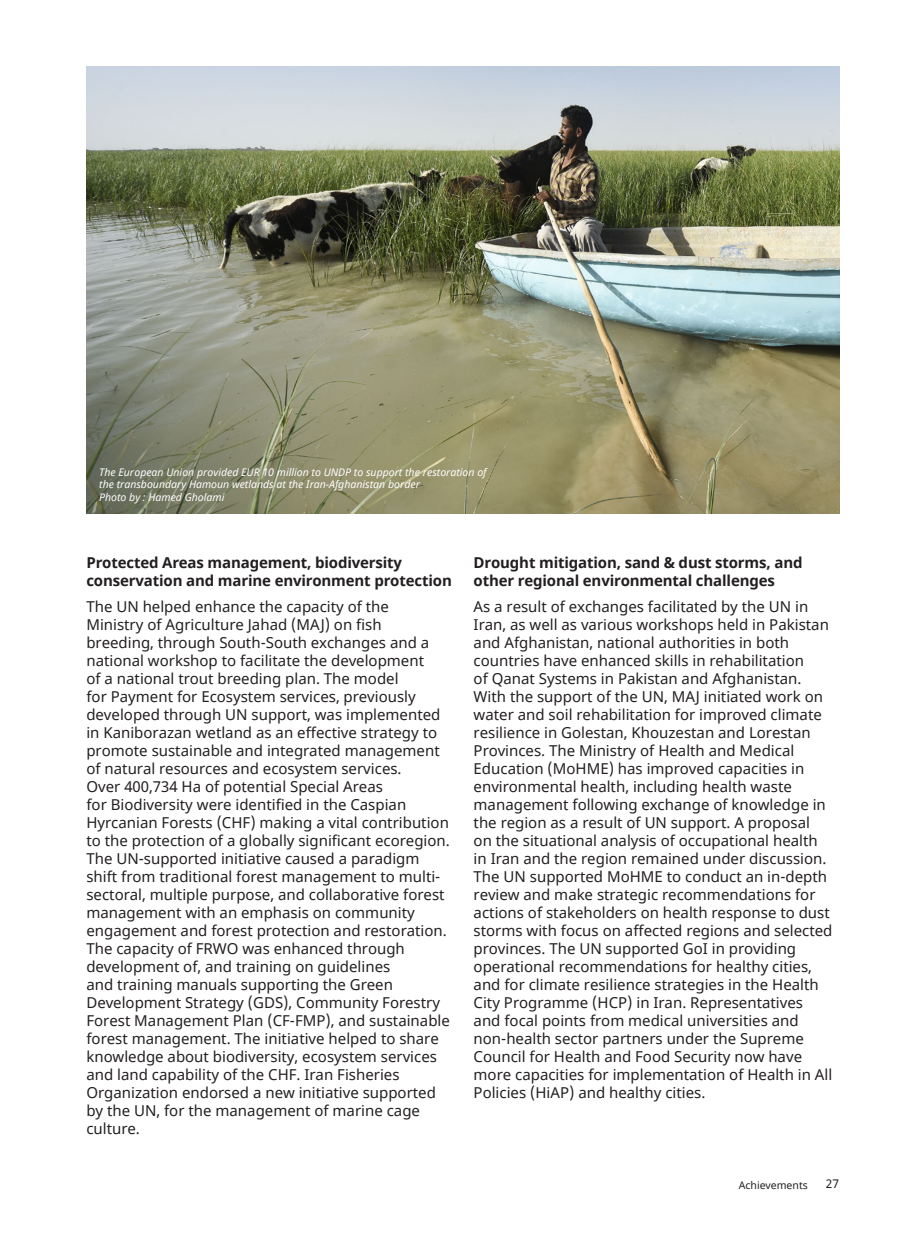
<style>
.page{position:relative;width:906px;height:1238px;background:#fff}
.page>*{position:absolute;margin:0;border:0;box-sizing:border-box;transform-origin:0 0}
.t1{font:15px/18px "Noto Sans";color:#231f20}
.t2{font:700 15px/18px "Noto Sans";letter-spacing:-.01em;color:#231f20}
.t3{font:12px "Noto Sans";color:#231f20}
.t4{font:italic 10.5px/12.6px "Noto Sans";color:#fff}
.t5{font:10.5px "Noto Sans";color:#231f20}
</style>
<div class="page">
<img style="left:86px;top:67px;width:753px;height:446px">
<p class="t4" style="left:99px;top:465px;width:389px">The European Union provided EUR 10 million to UNDP to support the restoration of the transboundary Hamoun wetlands at the Iran-Afghanistan border<br>Photo by : Hamed Gholami</p>
<p class="t2" style="left:86px;top:553px;width:367px">Protected Areas management, biodiversity conservation and marine environment protection</p>
<p class="t1" style="left:86px;top:598px;width:365px">The UN helped enhance the capacity of the<br>Ministry of Agriculture Jahad (MAJ) on fish breeding, through South-South exchanges and a national workshop to facilitate the development<br>of a national trout breeding plan. The model<br>for Payment for Ecosystem services, previously developed through UN support, was implemented in Kaniborazan wetland as an effective strategy to promote sustainable and integrated management of natural resources and ecosystem services.<br>Over 400,734 Ha of potential Special Areas<br>for Biodiversity were identified in the Caspian Hyrcanian Forests (CHF) making a vital contribution to the protection of a globally significant ecoregion.<br>The UN-supported initiative caused a paradigm shift from traditional forest management to multi&shy;sectoral, multiple purpose, and collaborative forest management with an emphasis on community engagement and forest protection and restoration.<br>The capacity of FRWO was enhanced through development of, and training on guidelines<br>and training manuals supporting the Green Development Strategy (GDS), Community Forestry Forest Management Plan (CF-FMP), and sustainable forest management. The initiative helped to share knowledge about biodiversity, ecosystem services and land capability of the CHF. Iran Fisheries Organization endorsed a new initiative supported by the UN, for the management of marine cage culture.</p>
<p class="t2" style="left:473px;top:553px;width:330px">Drought mitigation, sand &amp; dust storms, and other regional environmental challenges</p>
<p class="t1" style="left:473px;top:598px;width:360px">As a result of exchanges facilitated by the UN in Iran, as well as various workshops held in Pakistan and Afghanistan, national authorities in both countries have enhanced skills in rehabilitation<br>of Qanat Systems in Pakistan and Afghanistan.<br>With the support of the UN, MAJ initiated work on water and soil rehabilitation for improved climate resilience in Golestan, Khouzestan and Lorestan Provinces. The Ministry of Health and Medical Education (MoHME) has improved capacities in environmental health, including health waste management following exchange of knowledge in the region as a result of UN support. A proposal<br>on the situational analysis of occupational health in Iran and the region remained under discussion.<br>The UN supported MoHME to conduct an in-depth review and make strategic recommendations for actions of stakeholders on health response to dust storms with focus on affected regions and selected provinces. The UN supported GoI in providing operational recommendations for healthy cities, and for climate resilience strategies in the Health City Programme (HCP) in Iran. Representatives and focal points from medical universities and non-health sector partners under the Supreme Council for Health and Food Security now have more capacities for implementation of Health in All Policies (HiAP) and healthy cities.</p>
<p class="t5" style="left:739px;top:1178px;width:71px">Achievements</p>
<p class="t3" style="left:825px;top:1174px;width:15px">27</p>
</div>
